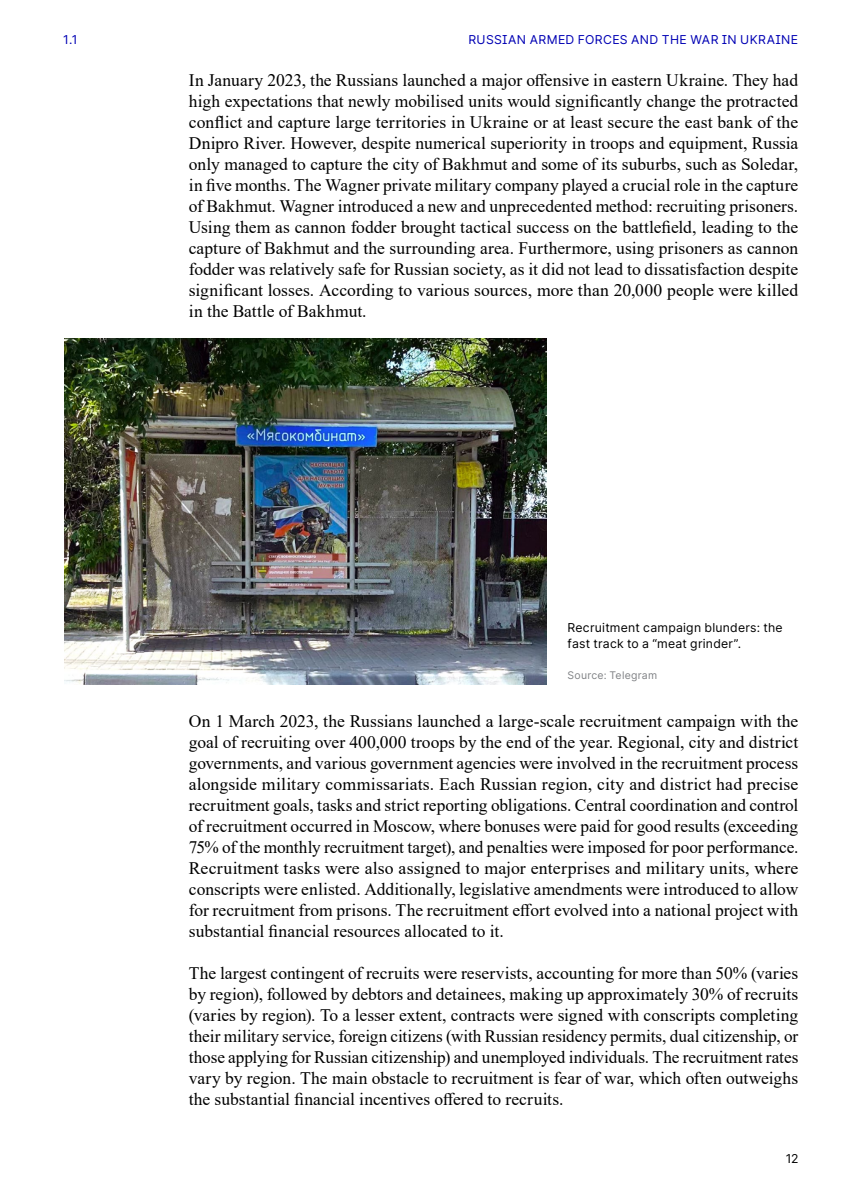
<style>
.page{position:relative;width:844px;height:1191px;background:#fff}
.page>*{position:absolute;margin:0;border:0;box-sizing:border-box;transform-origin:0 0}
.t1{font:17.5px/21px "Times New Roman";color:#000;text-align:justify}
.t2{font:12.25px/15.8px "Inter";letter-spacing:.02em;color:#000}
.t3{font:12.25px "Inter";letter-spacing:.035em;color:#0000b4}
.t4{font:10.5px "Inter";letter-spacing:.025em;color:#808285}
</style>
<div class="page">
<img style="left:64px;top:338px;width:482px;height:346px">
<p class="t3" style="left:63px;top:31px;width:16px">1.1</p>
<p class="t3" style="left:468px;top:31px;width:331px">RUSSIAN ARMED FORCES AND THE WAR IN UKRAINE</p>
<p class="t1" style="left:189px;top:69px;width:610px">In January 2023, the Russians launched a major offensive in eastern Ukraine. They had high expectations that newly mobilised units would significantly change the protracted conflict and capture large territories in Ukraine or at least secure the east bank of the Dnipro River. However, despite numerical superiority in troops and equipment, Russia only managed to capture the city of Bakhmut and some of its suburbs, such as Soledar, in five months. The Wagner private military company played a crucial role in the capture of Bakhmut. Wagner introduced a new and unprecedented method: recruiting prisoners.<br>Using them as cannon fodder brought tactical success on the battlefield, leading to the capture of Bakhmut and the surrounding area. Furthermore, using prisoners as cannon fodder was relatively safe for Russian society, as it did not lead to dissatisfaction despite significant losses. According to various sources, more than 20,000 people were killed in the Battle of Bakhmut.</p>
<p class="t2" style="left:567px;top:619px;width:216px">Recruitment campaign blunders: the fast track to a “meat grinder”.</p>
<p class="t4" style="left:567px;top:668px;width:91px">Source: Telegram</p>
<p class="t1" style="left:189px;top:710px;width:611px">On 1 March 2023, the Russians launched a large-scale recruitment campaign with the goal of recruiting over 400,000 troops by the end of the year. Regional, city and district governments, and various government agencies were involved in the recruitment process alongside military commissariats. Each Russian region, city and district had precise recruitment goals, tasks and strict reporting obligations. Central coordination and control of recruitment occurred in Moscow, where bonuses were paid for good results (exceeding 75% of the monthly recruitment target), and penalties were imposed for poor performance.<br>Recruitment tasks were also assigned to major enterprises and military units, where conscripts were enlisted. Additionally, legislative amendments were introduced to allow for recruitment from prisons. The recruitment effort evolved into a national project with substantial financial resources allocated to it.</p>
<p class="t1" style="left:189px;top:962px;width:610px">The largest contingent of recruits were reservists, accounting for more than 50% (varies by region), followed by debtors and detainees, making up approximately 30% of recruits (varies by region). To a lesser extent, contracts were signed with conscripts completing their military service, foreign citizens (with Russian residency permits, dual citizenship, or those applying for Russian citizenship) and unemployed individuals. The recruitment rates vary by region. The main obstacle to recruitment is fear of war, which often outweighs the substantial financial incentives offered to recruits.</p>
<p class="t2" style="left:785px;top:1150px;width:14px">12</p>
</div>
